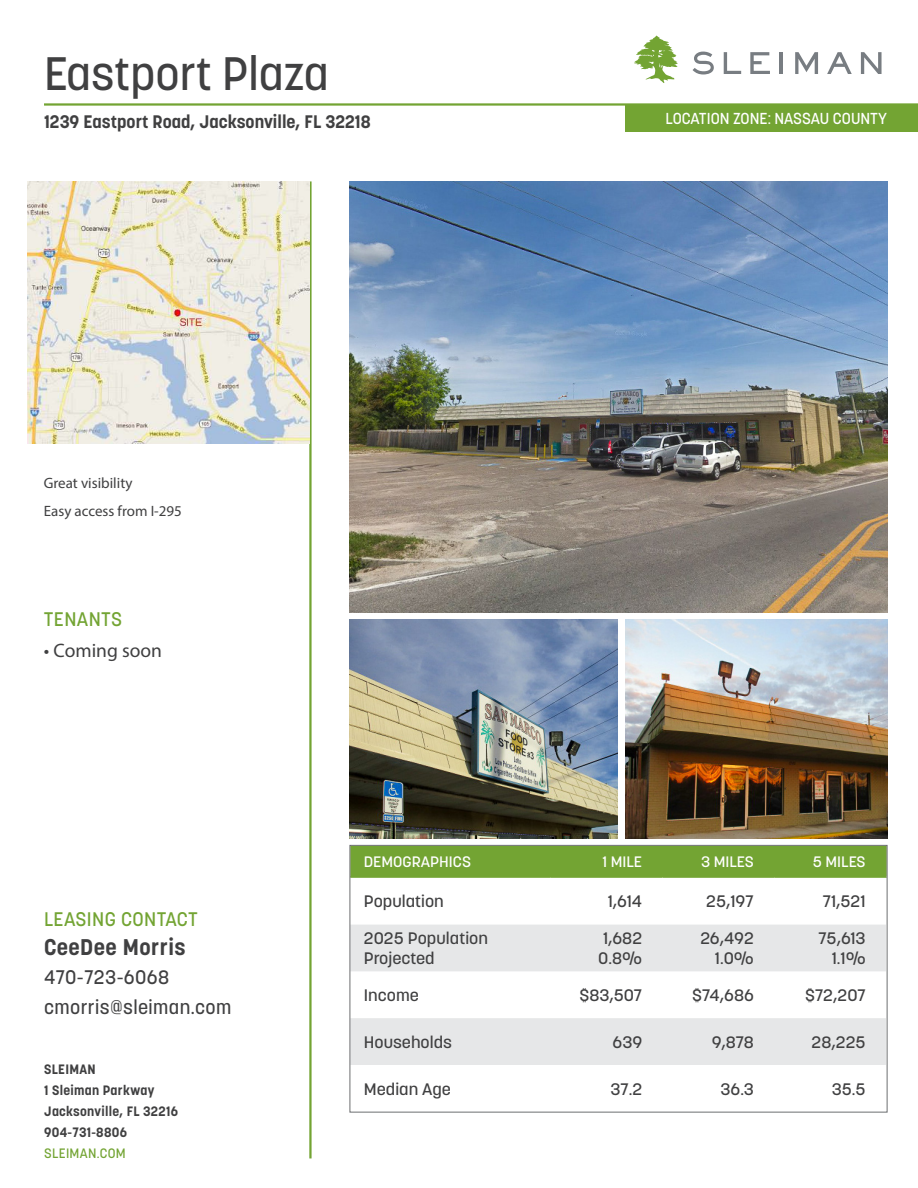
<style>
.page{position:relative;width:918px;height:1188px;background:#fff}
.page>*{position:absolute;margin:0;border:0;box-sizing:border-box;transform-origin:0 0}
.t1{font:500 46.5px "Korolev";color:#404041}
.t2{font:700 22.5px "Korolev";letter-spacing:.02em;color:#404041}
.t3{font:500 19.5px/29.1px "Korolev";letter-spacing:.02em;color:#404041}
.t4{font:500 19.5px "Korolev";letter-spacing:.02em;color:#73a433}
.t5{font:19.5px "Myriad Pro";color:#404041}
.t6{font:700 18px "Korolev";color:#404041}
.t7{font:500 16.5px/19.8px "Korolev";color:#404041;scale:1.07 1}
.t8{font:500 15.75px "Korolev";color:#fff}
.t9{font:15px/27.8px "Myriad Pro";color:#404041}
.t10{font:500 15px "Korolev";color:#fff;scale:1.07 1}
.t11{font:700 13.5px/21px "Korolev";letter-spacing:.02em;color:#404041}
.t12{font:500 13.5px "Korolev";letter-spacing:.02em;color:#73a433}
</style>
<div class="page">
<div style="left:625px;top:104px;width:293px;height:28px;background:#73a433"></div>
<img style="left:350px;top:620px;width:268px;height:218px">
<img style="left:625px;top:620px;width:262px;height:218px">
<img style="left:350px;top:181px;width:537px;height:432px">
<hr style="left:44px;top:103px;width:874px;height:3px;background:#73a433">
<hr style="left:309px;top:181px;width:3px;height:977px;background:#73a433">
<svg style="left:634px;top:36px;width:44px;height:47px"></svg>
<svg style="left:693px;top:52px;width:21px;height:23px"></svg>
<svg style="left:724px;top:52px;width:17px;height:22px"></svg>
<svg style="left:750px;top:52px;width:20px;height:22px"></svg>
<hr style="left:780px;top:52px;width:3px;height:22px;background:#787d82">
<svg style="left:795px;top:52px;width:23px;height:22px"></svg>
<svg style="left:827px;top:52px;width:25px;height:22px"></svg>
<svg style="left:861px;top:52px;width:21px;height:22px"></svg>
<img style="left:27px;top:181px;width:283px;height:262px">
<div style="left:352px;top:847px;width:533px;height:29px;background:#73a433"></div>
<svg style="left:352px;top:925px;width:533px;height:140px;fill:#e6e7e8"></svg>
<hr style="left:350px;top:876px;width:201px;height:2px;background:#73a433">
<hr style="left:551px;top:876px;width:112px;height:2px;background:#73a433">
<hr style="left:663px;top:876px;width:111px;height:2px;background:#73a433">
<hr style="left:774px;top:876px;width:113px;height:2px;background:#73a433">
<div style="left:350px;top:845px;width:537px;height:268px;border:1px solid #6c6e70"></div>
<h1 class="t1" style="left:44px;top:53px;width:286px">Eastport Plaza</h1>
<p class="t6" style="left:44px;top:114px;width:328px">1239 Eastport Road, Jacksonville, FL 32218</p>
<p class="t9" style="left:44px;top:471px;width:140px">Great visibility<br>Easy access from I-295</p>
<p class="t4" style="left:44px;top:611px;width:80px">TENANTS</p>
<p class="t5" style="left:44px;top:643px;width:120px">• Coming soon</p>
<p class="t8" style="left:665px;top:112px;width:223px">LOCATION ZONE: NASSAU COUNTY</p>
<p class="t4" style="left:44px;top:911px;width:155px">LEASING CONTACT</p>
<h2 class="t2" style="left:44px;top:938px;width:143px">CeeDee Morris</h2>
<p class="t3" style="left:44px;top:964px;width:189px">470-723-6068 cmorris@sleiman.com</p>
<p class="t11" style="left:44px;top:1060px;width:135px">SLEIMAN<br>1 Sleiman Parkway<br>Jacksonville, FL 32216<br>904-731-8806</p>
<p class="t12" style="left:44px;top:1148px;width:83px">SLEIMAN.COM</p>
<p class="t10" style="left:364px;top:855px;width:102px">DEMOGRAPHICS</p>
<p class="t10" style="left:603px;top:855px;width:39px">1 MILE</p>
<p class="t10" style="left:701px;top:855px;width:51px">3 MILES</p>
<p class="t10" style="left:813px;top:855px;width:51px">5 MILES</p>
<p class="t7" style="left:364px;top:893px;width:76px">Population</p>
<p class="t7" style="left:608px;top:893px;width:34px">1,614</p>
<p class="t7" style="left:706px;top:893px;width:46px">25,197</p>
<p class="t7" style="left:822px;top:893px;width:42px">71,521</p>
<p class="t7" style="left:364px;top:930px;width:118px">2025 Population<br>Projected</p>
<p class="t7" style="left:598px;top:930px;width:43px">1,682<br>0.8%</p>
<p class="t7" style="left:701px;top:930px;width:51px;text-align:right">26,492<br>1.0%</p>
<p class="t7" style="left:818px;top:930px;width:46px;text-align:right">75,613<br>1.1%</p>
<p class="t7" style="left:364px;top:986px;width:53px">Income</p>
<p class="t7" style="left:579px;top:986px;width:60px">$83,507</p>
<p class="t7" style="left:692px;top:986px;width:59px">$74,686</p>
<p class="t7" style="left:805px;top:986px;width:58px">$72,207</p>
<p class="t7" style="left:364px;top:1033px;width:84px">Households</p>
<p class="t7" style="left:613px;top:1033px;width:29px">639</p>
<p class="t7" style="left:712px;top:1033px;width:41px">9,878</p>
<p class="t7" style="left:811px;top:1033px;width:52px">28,225</p>
<p class="t7" style="left:364px;top:1080px;width:83px">Median Age</p>
<p class="t7" style="left:610px;top:1080px;width:31px">37.2</p>
<p class="t7" style="left:720px;top:1080px;width:33px">36.3</p>
<p class="t7" style="left:832px;top:1080px;width:33px">35.5</p>
</div>
